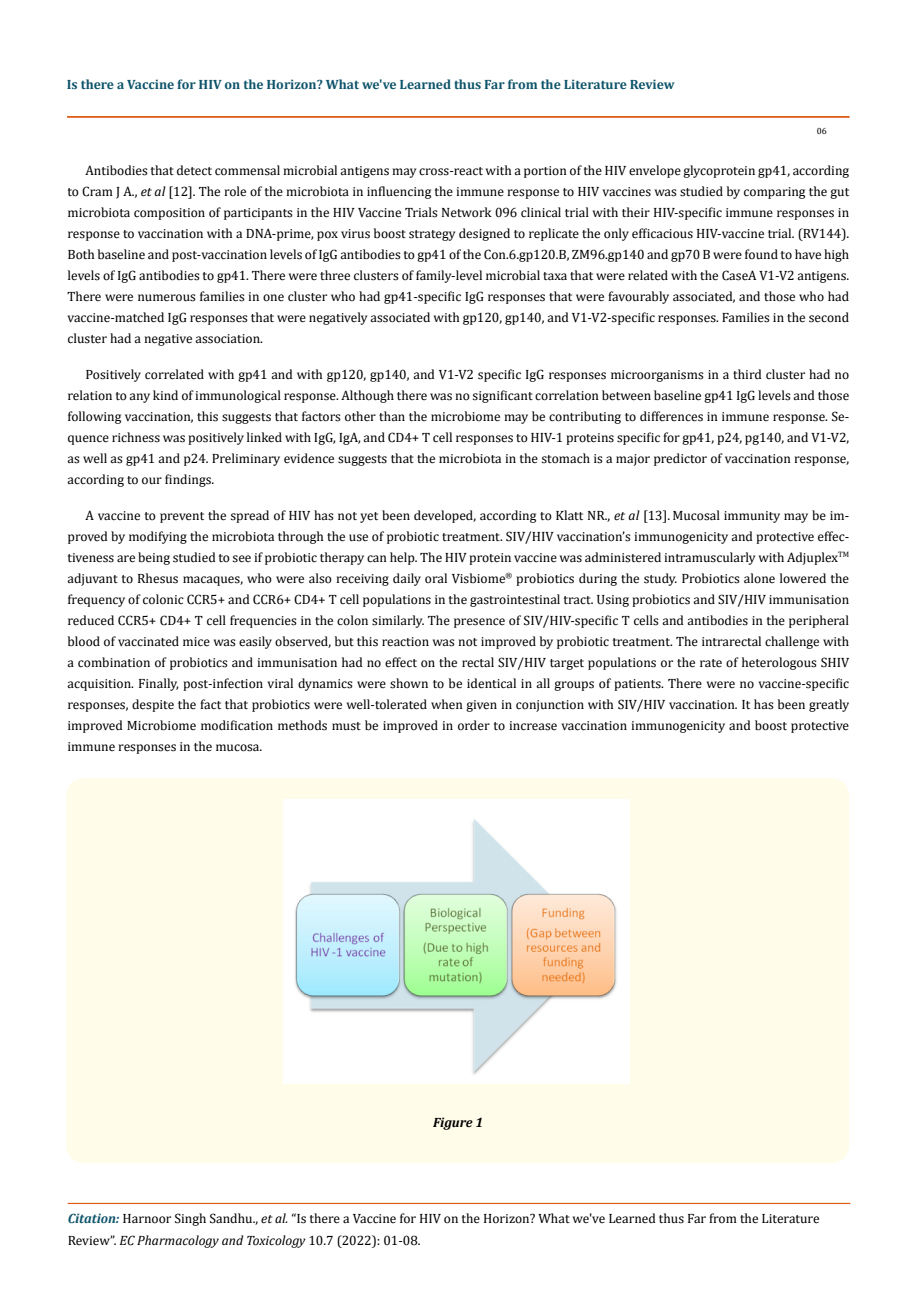
<style>
.page{position:relative;width:917px;height:1314px;background:#fff}
.page>*{position:absolute;margin:0;border:0;box-sizing:border-box;transform-origin:0 0}
.t1{font:13.5px/21px "Cambria";color:#000;text-align:justify}
.t2{font:700 13.5px "Cambria";color:#0e546a}
.t3{font:italic 700 13.5px "Cambria";color:#000}
.t4{font:9px "Cambria";color:#000}
.s1{font-style:italic}
.s2{font-weight:700;font-style:italic;color:#0e546a}
</style>
<div class="page">
<div style="left:67px;top:117px;width:782px;height:1px;border:1px solid #e05d1a"></div>
<div style="left:68px;top:1203px;width:782px;height:1px;border:1px solid #e05d1a"></div>
<div style="left:66px;top:778px;width:783px;height:385px;background:#fffde9;border-radius:18px"></div>
<img style="left:283px;top:800px;width:346px;height:284px">
<p class="t2" style="left:67px;top:75px;width:609px">Is there a Vaccine for HIV on the Horizon? What we've Learned thus Far from the Literature Review</p>
<p class="t4" style="left:816px;top:126px;width:11px">06</p>
<p class="t1" style="left:68px;top:160px;width:783px;text-indent:18px">Antibodies that detect commensal microbial antigens may cross-react with a portion of the HIV envelope glycoprotein gp41, according to Cram J A., <span class="s1">et al</span> [12]. The role of the microbiota in influencing the immune response to HIV vaccines was studied by comparing the gut microbiota composition of participants in the HIV Vaccine Trials Network 096 clinical trial with their HIV-specific immune responses in response to vaccination with a DNA-prime, pox virus boost strategy designed to replicate the only efficacious HIV-vaccine trial. (RV144).<br>Both baseline and post-vaccination levels of IgG antibodies to gp41 of the Con.6.gp120.B, ZM96.gp140 and gp70 B were found to have high levels of IgG antibodies to gp41. There were three clusters of family-level microbial taxa that were related with the CaseA V1-V2 antigens.<br>There were numerous families in one cluster who had gp41-specific IgG responses that were favourably associated, and those who had vaccine-matched IgG responses that were negatively associated with gp120, gp140, and V1-V2-specific responses. Families in the second cluster had a negative association.</p>
<p class="t1" style="left:68px;top:364px;width:783px;text-indent:18px">Positively correlated with gp41 and with gp120, gp140, and V1-V2 specific IgG responses microorganisms in a third cluster had no relation to any kind of immunological response. Although there was no significant correlation between baseline gp41 IgG levels and those following vaccination, this suggests that factors other than the microbiome may be contributing to differences in immune response. Se&shy;quence richness was positively linked with IgG, IgA, and CD4+ T cell responses to HIV-1 proteins specific for gp41, p24, pg140, and V1-V2, as well as gp41 and p24. Preliminary evidence suggests that the microbiota in the stomach is a major predictor of vaccination response, according to our findings.</p>
<p class="t1" style="left:67px;top:505px;width:783px;text-indent:18px">A vaccine to prevent the spread of HIV has not yet been developed, according to Klatt NR., <span class="s1">et al</span> [13]. Mucosal immunity may be im&shy;proved by modifying the microbiota through the use of probiotic treatment. SIV/HIV vaccination’s immunogenicity and protective effec&shy;tiveness are being studied to see if probiotic therapy can help. The HIV protein vaccine was administered intramuscularly with Adjuplex<sup>TM </sup>adjuvant to Rhesus macaques, who were also receiving daily oral Visbiome<sup>®</sup> probiotics during the study. Probiotics alone lowered the frequency of colonic CCR5+ and CCR6+ CD4+ T cell populations in the gastrointestinal tract. Using probiotics and SIV/HIV immunisation reduced CCR5+ CD4+ T cell frequencies in the colon similarly. The presence of SIV/HIV-specific T cells and antibodies in the peripheral blood of vaccinated mice was easily observed, but this reaction was not improved by probiotic treatment. The intrarectal challenge with a combination of probiotics and immunisation had no effect on the rectal SIV/HIV target populations or the rate of heterologous SHIV acquisition. Finally, post-infection viral dynamics were shown to be identical in all groups of patients. There were no vaccine-specific responses, despite the fact that probiotics were well-tolerated when given in conjunction with SIV/HIV vaccination. It has been greatly improved Microbiome modification methods must be improved in order to increase vaccination immunogenicity and boost protective immune responses in the mucosa.</p>
<p class="t3" style="left:433px;top:1113px;width:52px">Figure 1</p>
<p class="t1" style="left:68px;top:1208px;width:753px"><span class="s2">Citation:</span> Harnoor Singh Sandhu., <span class="s1">et al.</span> “Is there a Vaccine for HIV on the Horizon? What we've Learned thus Far from the Literature<br>Review”. <span class="s1">EC Pharmacology and Toxicology</span> 10.7 (2022): 01-08.</p>
</div>
